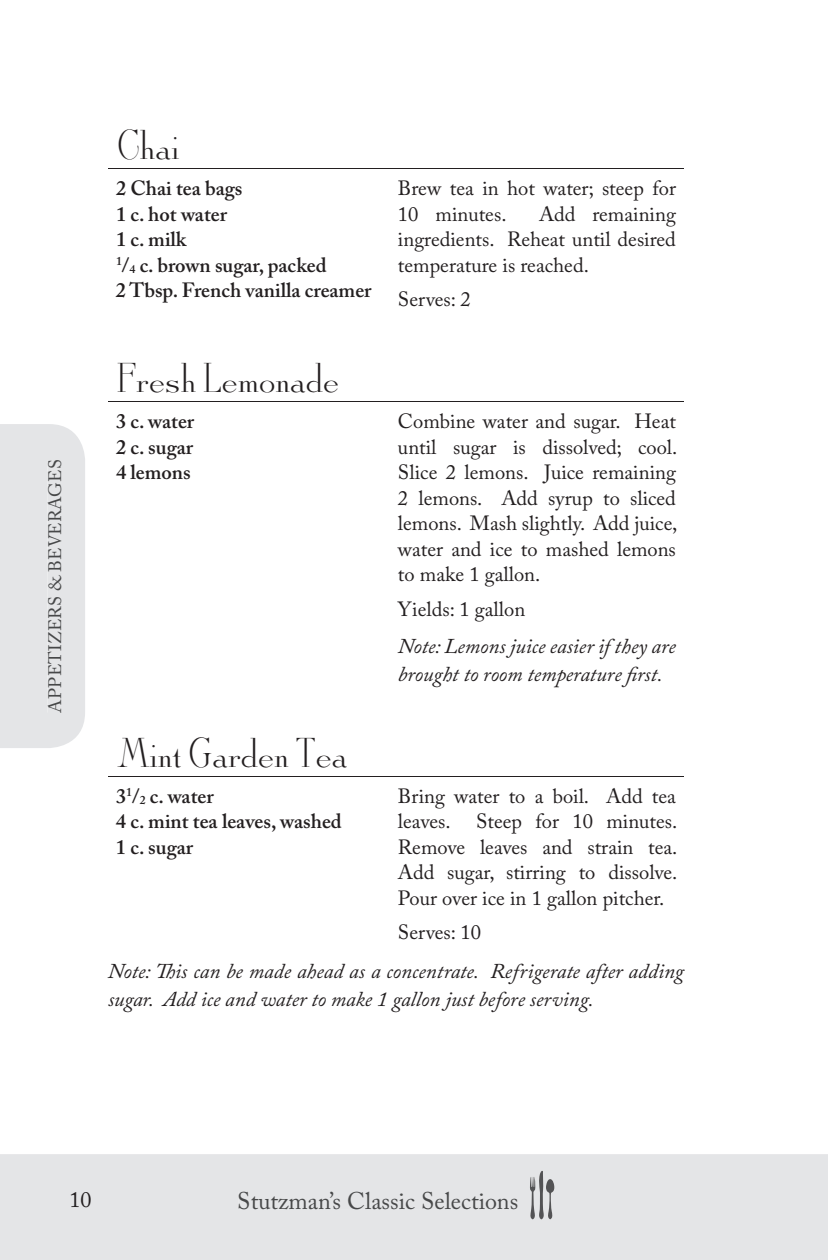
<style>
.page{position:relative;width:828px;height:1260px;background:#fff}
.page>*{position:absolute;margin:0;border:0;box-sizing:border-box;transform-origin:0 0}
.t1{font:40px "AT Sackers Solid Antique Roman";color:#231f20}
.t2{font:24px "Adobe Caslon Pro";color:#474849}
.t3{font:22px "Adobe Caslon Pro";color:#231f20}
.t4{font:italic 21px/28px "Adobe Caslon Pro";color:#231f20}
.t5{font:20.4px/25.6px "Adobe Caslon Pro";color:#231f20;text-align:justify}
.t6{font:600 20.4px/25.6px "Adobe Caslon Pro";color:#231f20}
.t7{font:18px "Adobe Caslon Pro";letter-spacing:.015em;color:#474849}
.s1{font-size:12px}
</style>
<div class="page">
<div style="left:0;top:1154px;width:828px;height:106px;background:#e4e5e7"></div>
<div style="left:239px;top:1191px;width:278px;height:18px;background:#e4e5e7"></div>
<svg style="left:530px;top:1171px;width:24px;height:48px"></svg>
<div style="left:0;top:424px;width:85px;height:324px;background:#e4e5e7"></div>
<div style="left:48px;top:461px;width:13px;height:252px;background:#e4e5e7"></div>
<hr style="left:108px;top:168px;width:576px;height:1px;background:#231f20">
<hr style="left:108px;top:402px;width:576px;height:1px;background:#231f20">
<hr style="left:108px;top:776px;width:576px;height:1px;background:#231f20">
<p class="t7" style="left:44px;top:713px;width:255px;rotate:-90deg">APPETIZERS &amp; BEVERAGES</p>
<h1 class="t1" style="left:117px;top:121px;width:64px">Chai</h1>
<p class="t6" style="left:116px;top:175px;width:257px">2 Chai tea bags<br>1 c. hot water<br>1 c. milk<br><sup>1</sup> / <span class="s1">4</span> c. brown sugar, packed<br>2 Tbsp. French vanilla creamer</p>
<p class="t5" style="left:398px;top:175px;width:280px">Brew tea in hot water; steep for<br>10 minutes.</p>
<p class="t5" style="left:398px;top:201px;width:279px;text-indent:141px">Add remaining ingredients. Reheat until desired temperature is reached.</p>
<p class="t5" style="left:398px;top:286px;width:74px">Serves: 2</p>
<h1 class="t1" style="left:117px;top:354px;width:224px">Fresh Lemonade</h1>
<p class="t6" style="left:116px;top:408px;width:80px;text-align:justify">3 c. water 2 c. sugar 4 lemons</p>
<p class="t5" style="left:398px;top:408px;width:281px">Combine water and sugar. Heat until sugar is dissolved; cool.<br>Slice 2 lemons. Juice remaining 2 lemons. Add syrup to sliced lemons. Mash slightly. Add juice, water and ice to mashed lemons to make 1 gallon.</p>
<p class="t5" style="left:398px;top:596px;width:129px">Yields: 1 gallon</p>
<p class="t4" style="left:398px;top:632px;width:279px">Note: Lemons juice easier if they are brought to room temperature first.</p>
<h1 class="t1" style="left:117px;top:729px;width:232px">Mint Garden Tea</h1>
<p class="t6" style="left:116px;top:783px;width:227px">3 <sup>1</sup> / <span class="s1">2</span> c. water<br>4 c. mint tea leaves, washed<br>1 c. sugar</p>
<p class="t5" style="left:398px;top:783px;width:281px">Bring water to a boil. Add tea leaves. Steep for 10 minutes.<br>Remove leaves and strain tea.<br>Add sugar, stirring to dissolve.<br>Pour over ice in 1 gallon pitcher.</p>
<p class="t5" style="left:398px;top:919px;width:85px">Serves: 10</p>
<p class="t4" style="left:108px;top:956px;width:578px">Note: is can be made ahead as a concentrate. Refrigerate after adding sugar. Add ice and water to make 1 gallon just before serving.</p>
<p class="t3" style="left:70px;top:1187px;width:23px">10</p>
<p class="t2" style="left:237px;top:1186px;width:282px">Stutzman’s Classic Selections</p>
</div>
